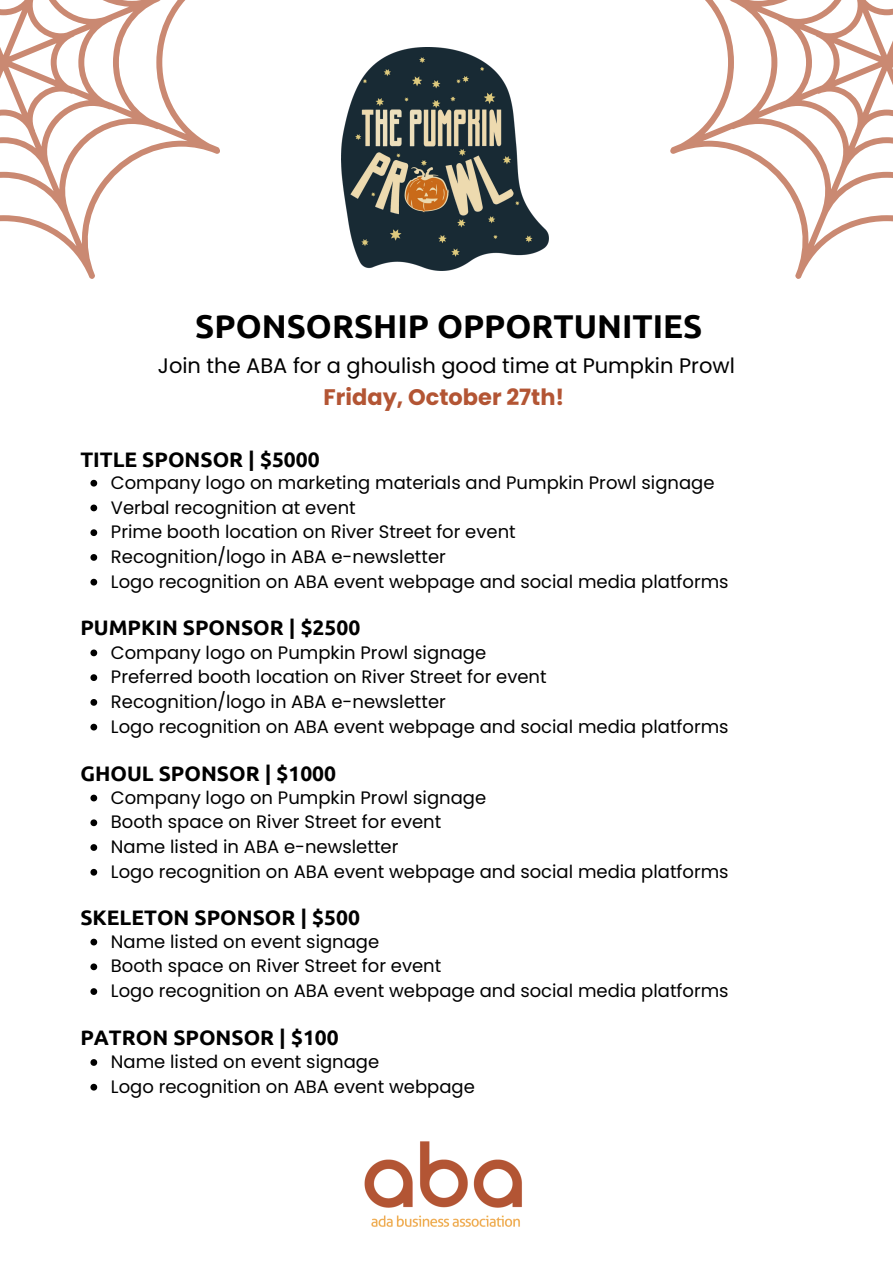
<style>
.page{position:relative;width:893px;height:1264px;background:#fff}
.page>*{position:absolute;margin:0;border:0;box-sizing:border-box;transform-origin:0 0}
.t1{font:700 33px "Ubuntu";color:#000}
.t2{font:700 22.5px "Poppins";color:#b35534}
.t3{font:700 21px "Ubuntu";color:#000}
.t4{font:21px "Poppins";color:#000}
.t5{font:18px/24.8px "Poppins";color:#000}
</style>
<div class="page">
<svg style="left:0;top:0;width:220px;height:279px"></svg>
<svg style="left:670px;top:0;width:222px;height:279px"></svg>
<img style="left:364px;top:1141px;width:158px;height:86px">
<img style="left:342px;top:47px;width:207px;height:224px">
<svg style="left:90px;top:480px;width:7px;height:6px"></svg>
<svg style="left:90px;top:504px;width:7px;height:7px"></svg>
<svg style="left:90px;top:529px;width:7px;height:7px"></svg>
<svg style="left:90px;top:554px;width:7px;height:7px"></svg>
<svg style="left:90px;top:579px;width:7px;height:6px"></svg>
<svg style="left:90px;top:649px;width:7px;height:7px"></svg>
<svg style="left:90px;top:674px;width:7px;height:7px"></svg>
<svg style="left:90px;top:699px;width:7px;height:6px"></svg>
<svg style="left:90px;top:723px;width:7px;height:7px"></svg>
<svg style="left:90px;top:794px;width:7px;height:7px"></svg>
<svg style="left:90px;top:819px;width:7px;height:7px"></svg>
<svg style="left:90px;top:844px;width:7px;height:6px"></svg>
<svg style="left:90px;top:868px;width:7px;height:7px"></svg>
<svg style="left:90px;top:938px;width:7px;height:7px"></svg>
<svg style="left:90px;top:963px;width:7px;height:7px"></svg>
<svg style="left:90px;top:988px;width:7px;height:6px"></svg>
<svg style="left:90px;top:1059px;width:7px;height:6px"></svg>
<svg style="left:90px;top:1083px;width:7px;height:7px"></svg>
<h1 class="t1" style="left:195px;top:307px;width:508px">SPONSORSHIP OPPORTUNITIES</h1>
<p class="t4" style="left:158px;top:351px;width:578px">Join the ABA for a ghoulish good time at Pumpkin Prowl</p>
<p class="t2" style="left:323px;top:381px;width:242px">Friday, October 27th!</p>
<p class="t3" style="left:80px;top:447px;width:241px">TITLE SPONSOR | $5000</p>
<p class="t5" style="left:111px;top:470px;width:619px">Company logo on marketing materials and Pumpkin Prowl signage Verbal recognition at event<br>Prime booth location on River Street for event<br>Recognition/logo in ABA e-newsletter<br>Logo recognition on ABA event webpage and social media platforms</p>
<p class="t3" style="left:80px;top:616px;width:281px">PUMPKIN SPONSOR | $2500</p>
<p class="t5" style="left:111px;top:640px;width:619px">Company logo on Pumpkin Prowl signage<br>Preferred booth location on River Street for event<br>Recognition/logo in ABA e-newsletter<br>Logo recognition on ABA event webpage and social media platforms</p>
<p class="t3" style="left:80px;top:761px;width:257px">GHOUL SPONSOR | $1000</p>
<p class="t5" style="left:111px;top:785px;width:619px">Company logo on Pumpkin Prowl signage<br>Booth space on River Street for event<br>Name listed in ABA e-newsletter<br>Logo recognition on ABA event webpage and social media platforms</p>
<p class="t3" style="left:80px;top:905px;width:281px">SKELETON SPONSOR | $500</p>
<p class="t5" style="left:111px;top:929px;width:619px">Name listed on event signage<br>Booth space on River Street for event<br>Logo recognition on ABA event webpage and social media platforms</p>
<p class="t3" style="left:80px;top:1025px;width:260px">PATRON SPONSOR | $100</p>
<p class="t5" style="left:111px;top:1049px;width:365px">Name listed on event signage<br>Logo recognition on ABA event webpage</p>
</div>
